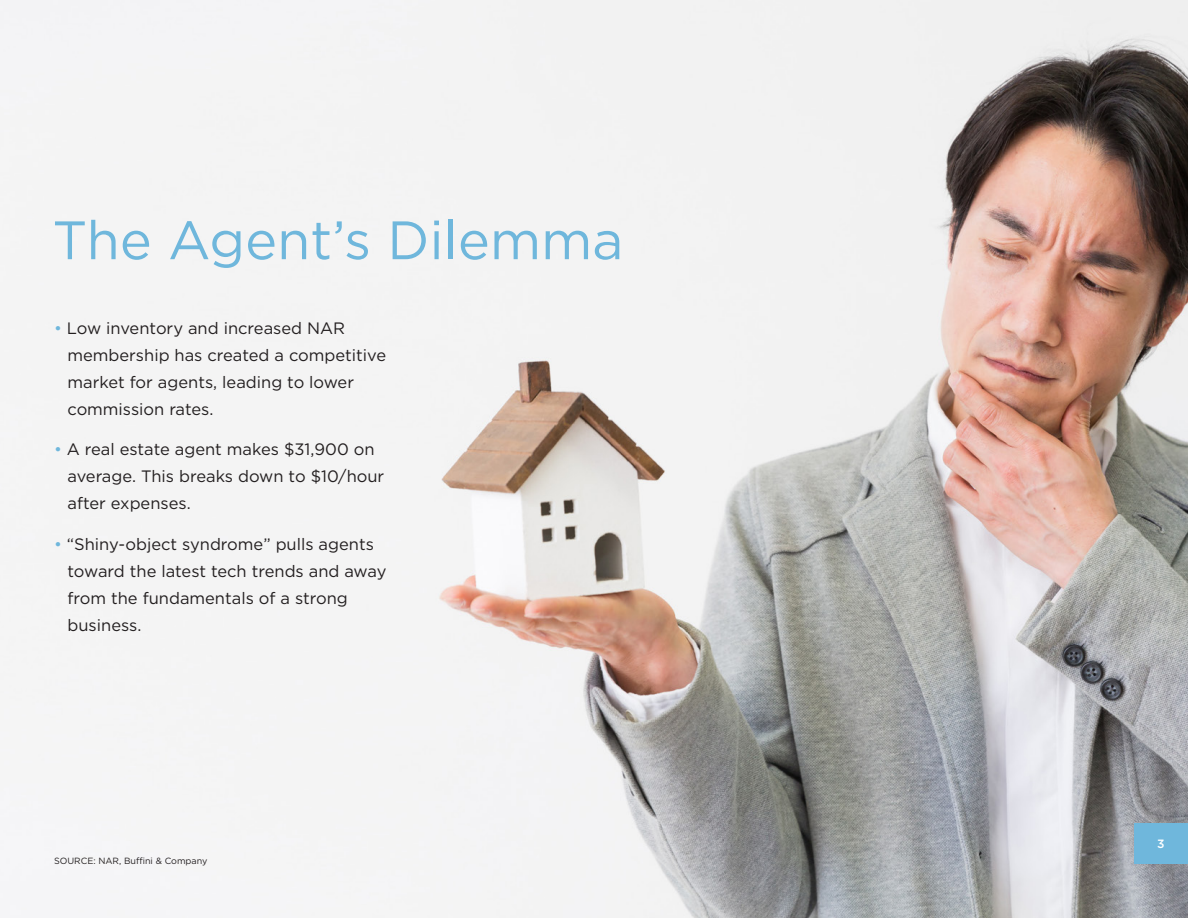
<style>
.page{position:relative;width:1188px;height:918px;background:#fff}
.page>*{position:absolute;margin:0;border:0;box-sizing:border-box;transform-origin:0 0}
.t1{font:54px "Gotham";color:#6fb7dc}
.t2{font:16.5px/27px "Gotham";color:#231f20}
.t3{font:500 12px "Gotham";color:#fff}
.t4{font:9px "Gotham";color:#231f20}
.s1{color:#6fb7dc}
</style>
<div class="page">
<img style="left:0;top:0;width:1188px;height:918px">
<div style="left:1134px;top:823px;width:54px;height:41px;background:#6fb7dc"></div>
<p class="t1" style="left:53px;top:206px;width:572px">The Agent’s Dilemma</p>
<p class="t2" style="left:68px;top:314px;width:320px;text-indent:-14px"><span class="s1">•</span> Low inventory and increased NAR membership has created a competitive market for agents, leading to lower commission rates.</p>
<p class="t2" style="left:68px;top:436px;width:318px;text-indent:-14px"><span class="s1">•</span> A real estate agent makes $31,900 on average. This breaks down to $10/hour after expenses.</p>
<p class="t2" style="left:68px;top:530px;width:321px;text-indent:-14px"><span class="s1">•</span> “Shiny-object syndrome” pulls agents toward the latest tech trends and away from the fundamentals of a strong business.</p>
<p class="t4" style="left:54px;top:855px;width:155px">SOURCE: NAR, Buffini &amp; Company</p>
<p class="t3" style="left:1157px;top:836px;width:9px">3</p>
</div>
